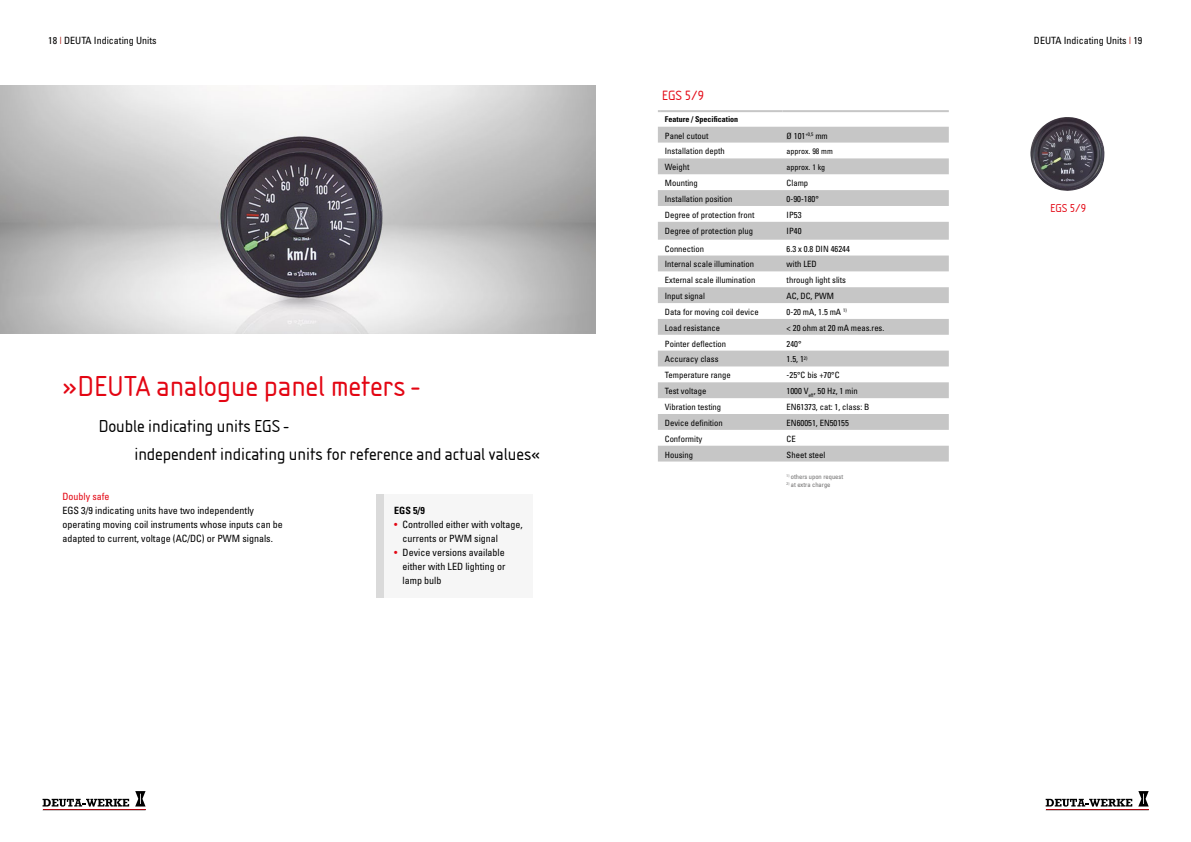
<style>
.page{position:relative;width:1191px;height:842px;background:#fff}
.page>*{position:absolute;margin:0;border:0;box-sizing:border-box;transform-origin:0 0}
.t1{font:30px "Isonorm";color:#e30613}
.t2{font:18px/28px "Isonorm";color:#000}
.t3{font:14px "Isonorm";color:#e30613}
.t4{font:12px "Isonorm";color:#e30613}
.t5{font:condensed 10px/14px "Univers";color:#000}
.t6{font:condensed 10px "Univers";color:#e30613}
.t7{font:700 condensed 10px "Univers";color:#000}
.t8{font:condensed 8.6px "Univers";color:#000}
.t9{font:700 condensed 8px "Univers";color:#000}
.t10{font:condensed 8px "Univers";color:#000}
.t11{font:condensed 6.5px "Univers";color:#706f6f}
.s1{color:#a51008}
.s2{color:#e30613}
</style>
<div class="page">
<svg style="left:43px;top:799px;width:86px;height:8px"></svg>
<svg style="left:135px;top:791px;width:10px;height:15px"></svg>
<hr style="left:43px;top:810px;width:103px;height:1px;background:#000">
<hr style="left:43px;top:809px;width:103px;height:1px;background:#000">
<svg style="left:1045px;top:799px;width:87px;height:8px"></svg>
<svg style="left:1138px;top:791px;width:10px;height:15px"></svg>
<hr style="left:1045px;top:810px;width:103px;height:1px;background:#000">
<hr style="left:1045px;top:809px;width:103px;height:1px;background:#000">
<img style="left:0;top:85px;width:595px;height:249px">
<div style="left:376px;top:494px;width:157px;height:104px;background:#f6f6f6"></div>
<div style="left:376px;top:494px;width:8px;height:104px;background:#dadada"></div>
<svg style="left:658px;top:127px;width:290px;height:79px"></svg>
<svg style="left:658px;top:222px;width:290px;height:239px;fill:#c6c6c6"></svg>
<hr style="left:661px;top:110px;width:121px;height:2px;background:#c6c6c6">
<hr style="left:782px;top:110px;width:166px;height:2px;background:#c6c6c6">
<img style="left:1030px;top:117px;width:75px;height:74px">
<p class="t5" style="left:48px;top:33px;width:110px">18 <span class="s1">|</span> DEUTA Indicating Units</p>
<p class="t5" style="left:1034px;top:33px;width:110px">DEUTA Indicating Units <span class="s1">|</span> 19</p>
<h1 class="t1" style="left:62px;top:369px;width:358px">»DEUTA analogue panel meters -</h1>
<h2 class="t2" style="left:134px;top:412px;width:407px;text-indent:-36px">Double indicating units EGS -<br>independent indicating units for reference and actual values«</h2>
<p class="t6" style="left:62px;top:490px;width:49px">Doubly safe</p>
<p class="t5" style="left:62px;top:503px;width:222px">EGS 3/9 indicating units have two independently operating moving coil instruments whose inputs can be adapted to current, voltage (AC/DC) or PWM signals.</p>
<p class="t7" style="left:394px;top:504px;width:32px">EGS 5/9</p>
<p class="t5" style="left:402px;top:517px;width:121px;text-indent:-8px"><span class="s2">•</span> Controlled either with voltage, currents or PWM signal</p>
<p class="t5" style="left:402px;top:545px;width:104px;text-align:justify;text-indent:-8px"><span class="s2">•</span> Device versions available either with LED lighting or lamp bulb</p>
<h3 class="t3" style="left:662px;top:88px;width:44px">EGS 5/9</h3>
<p class="t9" style="left:665px;top:114px;width:75px">Feature / Specification</p>
<p class="t8" style="left:665px;top:130px;width:45px">Panel cutout</p>
<p class="t8" style="left:786px;top:130px;width:43px">Ø 101<sup>+0,5</sup> mm</p>
<p class="t8" style="left:665px;top:146px;width:61px">Installation depth</p>
<p class="t10" style="left:786px;top:146px;width:48px">approx. 98 mm</p>
<p class="t8" style="left:665px;top:162px;width:26px">Weight</p>
<p class="t10" style="left:786px;top:162px;width:40px">approx. 1 kg</p>
<p class="t8" style="left:665px;top:178px;width:35px">Mounting</p>
<p class="t8" style="left:786px;top:178px;width:23px">Clamp</p>
<p class="t8" style="left:665px;top:193px;width:69px">Installation position</p>
<p class="t8" style="left:786px;top:193px;width:34px">0-90-180°</p>
<p class="t8" style="left:665px;top:209px;width:91px">Degree of protection front</p>
<p class="t8" style="left:786px;top:209px;width:16px">IP53</p>
<p class="t8" style="left:665px;top:225px;width:90px">Degree of protection plug</p>
<p class="t8" style="left:786px;top:225px;width:16px">IP40</p>
<p class="t8" style="left:665px;top:243px;width:41px">Connection</p>
<p class="t8" style="left:786px;top:243px;width:65px">6.3 x 0.8 DIN 46244</p>
<p class="t8" style="left:665px;top:259px;width:91px">Internal scale illumination</p>
<p class="t8" style="left:786px;top:259px;width:32px">with LED</p>
<p class="t8" style="left:665px;top:275px;width:92px">External scale illumination</p>
<p class="t8" style="left:786px;top:275px;width:61px">through light slits</p>
<p class="t8" style="left:665px;top:291px;width:42px">Input signal</p>
<p class="t8" style="left:786px;top:291px;width:49px">AC, DC, PWM</p>
<p class="t8" style="left:665px;top:306px;width:95px">Data for moving coil device</p>
<p class="t8" style="left:786px;top:306px;width:62px">0-20 mA, 1.5 mA <sup>1)</sup></p>
<p class="t8" style="left:665px;top:322px;width:57px">Load resistance</p>
<p class="t8" style="left:786px;top:322px;width:99px">&lt; 20 ohm at 20 mA meas.res.</p>
<p class="t8" style="left:665px;top:338px;width:63px">Pointer deflection</p>
<p class="t8" style="left:786px;top:338px;width:16px">240°</p>
<p class="t8" style="left:665px;top:354px;width:55px">Accuracy class</p>
<p class="t8" style="left:786px;top:354px;width:22px">1.5, 1<sup>2)</sup></p>
<p class="t8" style="left:665px;top:370px;width:67px">Temperature range</p>
<p class="t8" style="left:786px;top:370px;width:54px">-25°C bis +70°C</p>
<p class="t8" style="left:665px;top:386px;width:43px">Test voltage</p>
<p class="t8" style="left:786px;top:386px;width:73px">1000 V<sub>eff</sub>, 50 Hz, 1 min</p>
<p class="t8" style="left:665px;top:401px;width:58px">Vibration testing</p>
<p class="t8" style="left:786px;top:401px;width:84px">EN61373, cat: 1, class: B</p>
<p class="t8" style="left:665px;top:417px;width:59px">Device definition</p>
<p class="t8" style="left:786px;top:417px;width:64px">EN60051, EN50155</p>
<p class="t8" style="left:665px;top:433px;width:39px">Conformity</p>
<p class="t8" style="left:786px;top:433px;width:11px">CE</p>
<p class="t8" style="left:665px;top:449px;width:30px">Housing</p>
<p class="t8" style="left:786px;top:449px;width:40px">Sheet steel</p>
<p class="t11" style="left:786px;top:473px;width:58px"><sup>1)</sup> others upon request</p>
<p class="t11" style="left:786px;top:481px;width:45px"><sup>2)</sup> at extra charge</p>
<h3 class="t4" style="left:1050px;top:202px;width:38px">EGS 5/9</h3>
</div>
